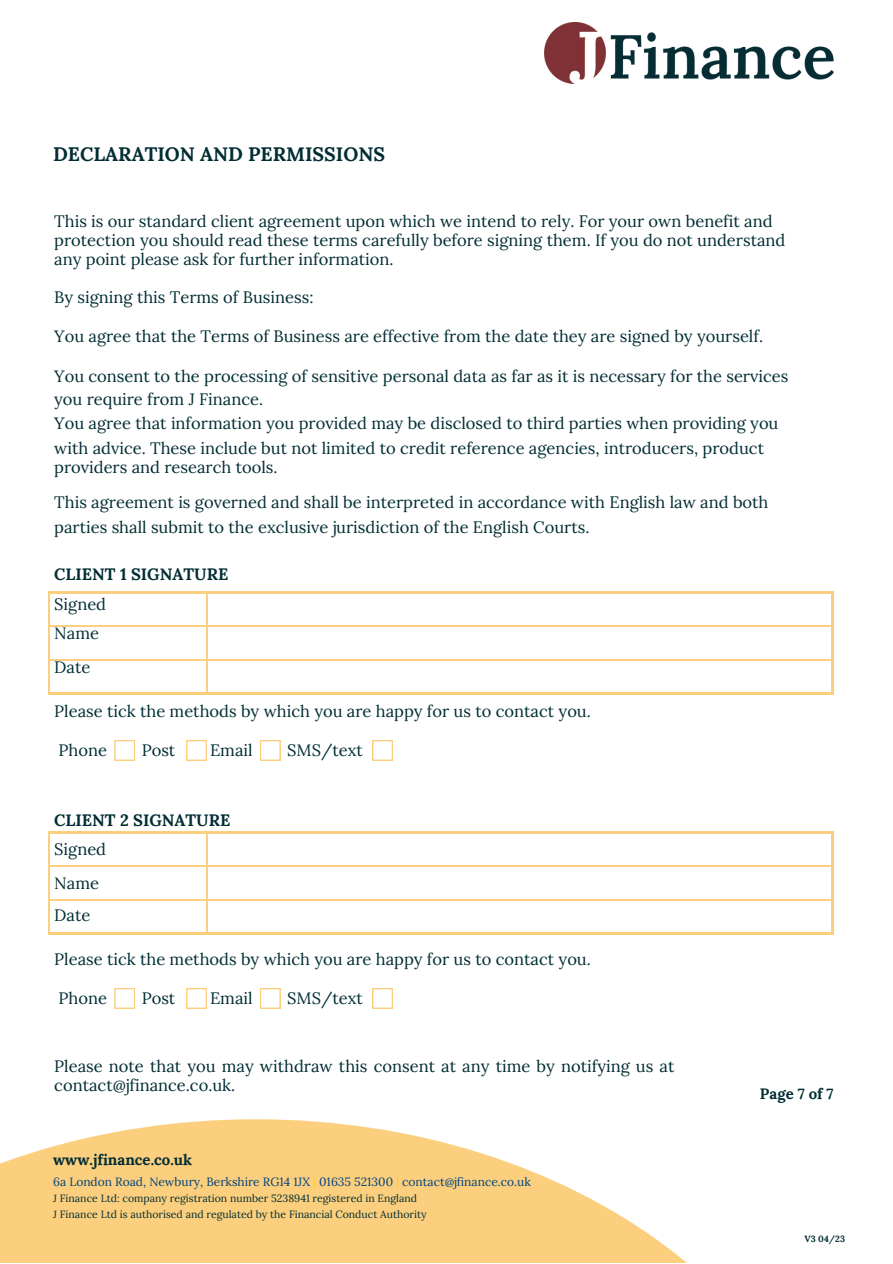
<style>
.page{position:relative;width:893px;height:1264px;background:#fff}
.page>*{position:absolute;margin:0;border:0;box-sizing:border-box;transform-origin:0 0}
.t1{font:700 19.5px "Lora";color:#012d33}
.t2{font:16.5px/19px "Lora";color:#012d33}
.t3{font:700 16.5px "Lora";color:#012d33}
.t4{font:700 15px "Lora";color:#012d33}
.t5{font:12px "Lora";color:#00427c}
.t6{font:10.5px/15.8px "Lora";color:#012d33}
.t7{font:700 9px "Lora";color:#012d33}
.s1{color:#ffce34}
</style>
<div class="page">
<svg style="left:114px;top:740px;width:21px;height:20px"></svg>
<svg style="left:114px;top:988px;width:21px;height:20px"></svg>
<svg style="left:186px;top:740px;width:21px;height:20px"></svg>
<svg style="left:186px;top:988px;width:21px;height:20px"></svg>
<svg style="left:260px;top:740px;width:21px;height:20px"></svg>
<svg style="left:260px;top:988px;width:21px;height:20px"></svg>
<svg style="left:372px;top:740px;width:21px;height:20px"></svg>
<svg style="left:372px;top:988px;width:21px;height:20px"></svg>
<hr style="left:48px;top:591px;width:159px;height:2px;background:#fbcf7d">
<hr style="left:48px;top:593px;width:2px;height:32px;background:#fbcf7d">
<hr style="left:207px;top:591px;width:626px;height:2px;background:#fbcf7d">
<hr style="left:206px;top:593px;width:2px;height:32px;background:#fbcf7d">
<hr style="left:831px;top:593px;width:2px;height:32px;background:#fbcf7d">
<hr style="left:48px;top:625px;width:159px;height:2px;background:#fbcf7d">
<hr style="left:48px;top:627px;width:2px;height:32px;background:#fbcf7d">
<hr style="left:207px;top:625px;width:626px;height:2px;background:#fbcf7d">
<hr style="left:206px;top:627px;width:2px;height:32px;background:#fbcf7d">
<hr style="left:831px;top:627px;width:2px;height:32px;background:#fbcf7d">
<hr style="left:48px;top:659px;width:159px;height:2px;background:#fbcf7d">
<hr style="left:48px;top:661px;width:2px;height:31px;background:#fbcf7d">
<hr style="left:207px;top:659px;width:626px;height:2px;background:#fbcf7d">
<hr style="left:206px;top:661px;width:2px;height:31px;background:#fbcf7d">
<hr style="left:831px;top:661px;width:2px;height:31px;background:#fbcf7d">
<hr style="left:48px;top:692px;width:159px;height:2px;background:#fbcf7d">
<hr style="left:207px;top:692px;width:626px;height:2px;background:#fbcf7d">
<hr style="left:48px;top:831px;width:159px;height:2px;background:#fbcf7d">
<hr style="left:48px;top:833px;width:2px;height:32px;background:#fbcf7d">
<hr style="left:207px;top:831px;width:626px;height:2px;background:#fbcf7d">
<hr style="left:206px;top:833px;width:2px;height:32px;background:#fbcf7d">
<hr style="left:831px;top:833px;width:2px;height:32px;background:#fbcf7d">
<hr style="left:48px;top:865px;width:159px;height:2px;background:#fbcf7d">
<hr style="left:48px;top:867px;width:2px;height:32px;background:#fbcf7d">
<hr style="left:207px;top:865px;width:626px;height:2px;background:#fbcf7d">
<hr style="left:206px;top:867px;width:2px;height:32px;background:#fbcf7d">
<hr style="left:831px;top:867px;width:2px;height:32px;background:#fbcf7d">
<hr style="left:48px;top:899px;width:159px;height:2px;background:#fbcf7d">
<hr style="left:48px;top:901px;width:2px;height:31px;background:#fbcf7d">
<hr style="left:207px;top:899px;width:626px;height:2px;background:#fbcf7d">
<hr style="left:206px;top:901px;width:2px;height:31px;background:#fbcf7d">
<hr style="left:831px;top:901px;width:2px;height:31px;background:#fbcf7d">
<hr style="left:48px;top:932px;width:159px;height:2px;background:#fbcf7d">
<hr style="left:207px;top:932px;width:626px;height:2px;background:#fbcf7d">
<svg style="left:0;top:1119px;width:686px;height:143px;fill:#fbcf7d"></svg>
<img style="left:544px;top:22px;width:289px;height:62px">
<p class="t1" style="left:53px;top:141px;width:333px">DECLARATION AND PERMISSIONS</p>
<p class="t2" style="left:54px;top:211px;width:732px">This is our standard client agreement upon which we intend to rely. For your own benefit and protection you should read these terms carefully before signing them. If you do not understand any point please ask for further information.</p>
<p class="t2" style="left:54px;top:287px;width:261px">By signing this Terms of Business:</p>
<p class="t2" style="left:54px;top:327px;width:710px">You agree that the Terms of Business are effective from the date they are signed by yourself.</p>
<p class="t2" style="left:54px;top:364px;width:735px;line-height:24px">You consent to the processing of sensitive personal data as far as it is necessary for the services you require from J Finance.<br>You agree that information you provided may be disclosed to third parties when providing you with advice. These include but not limited to credit reference agencies, introducers, product</p>
<p class="t2" style="left:54px;top:449px;width:715px;line-height:34.8px">providers and research tools.<br>This agreement is governed and shall be interpreted in accordance with English law and both</p>
<p class="t2" style="left:54px;top:517px;width:536px">parties shall submit to the exclusive jurisdiction of the English Courts.</p>
<p class="t3" style="left:54px;top:563px;width:175px">CLIENT 1 SIGNATURE</p>
<p class="t2" style="left:54px;top:589px;width:53px;line-height:29.2px">Signed<br>Name</p>
<p class="t2" style="left:54px;top:657px;width:38px">Date</p>
<p class="t2" style="left:54px;top:701px;width:538px">Please tick the methods by which you are happy for us to contact you.</p>
<p class="t2" style="left:59px;top:740px;width:50px">Phone</p>
<p class="t2" style="left:142px;top:740px;width:35px">Post</p>
<p class="t2" style="left:210px;top:740px;width:44px">Email</p>
<p class="t2" style="left:287px;top:740px;width:77px">SMS/text</p>
<p class="t3" style="left:54px;top:809px;width:178px">CLIENT 2 SIGNATURE</p>
<p class="t2" style="left:54px;top:832px;width:53px;line-height:33.2px">Signed<br>Name<br>Date</p>
<p class="t2" style="left:54px;top:949px;width:538px">Please tick the methods by which you are happy for us to contact you.</p>
<p class="t2" style="left:59px;top:988px;width:50px">Phone</p>
<p class="t2" style="left:142px;top:988px;width:35px">Post</p>
<p class="t2" style="left:210px;top:988px;width:44px">Email</p>
<p class="t2" style="left:287px;top:988px;width:77px">SMS/text</p>
<p class="t2" style="left:54px;top:1056px;width:621px">Please note that you may withdraw this consent at any time by notifying us at contact@jfinance.co.uk.</p>
<p class="t4" style="left:53px;top:1149px;width:140px">www.jfinance.co.uk</p>
<p class="t5" style="left:53px;top:1174px;width:479px">6a London Road, Newbury, Berkshire RG14 1JX <span class="s1">|</span> 01635 521300 <span class="s1">|</span> contact@jfinance.co.uk</p>
<p class="t6" style="left:53px;top:1190px;width:375px">J Finance Ltd: company registration number 5238941 registered in England<br>J Finance Ltd is authorised and regulated by the Financial Conduct Authority</p>
<p class="t4" style="left:759px;top:1083px;width:75px">Page 7 of 7</p>
<p class="t7" style="left:804px;top:1232px;width:42px">V3 04/23</p>
</div>
